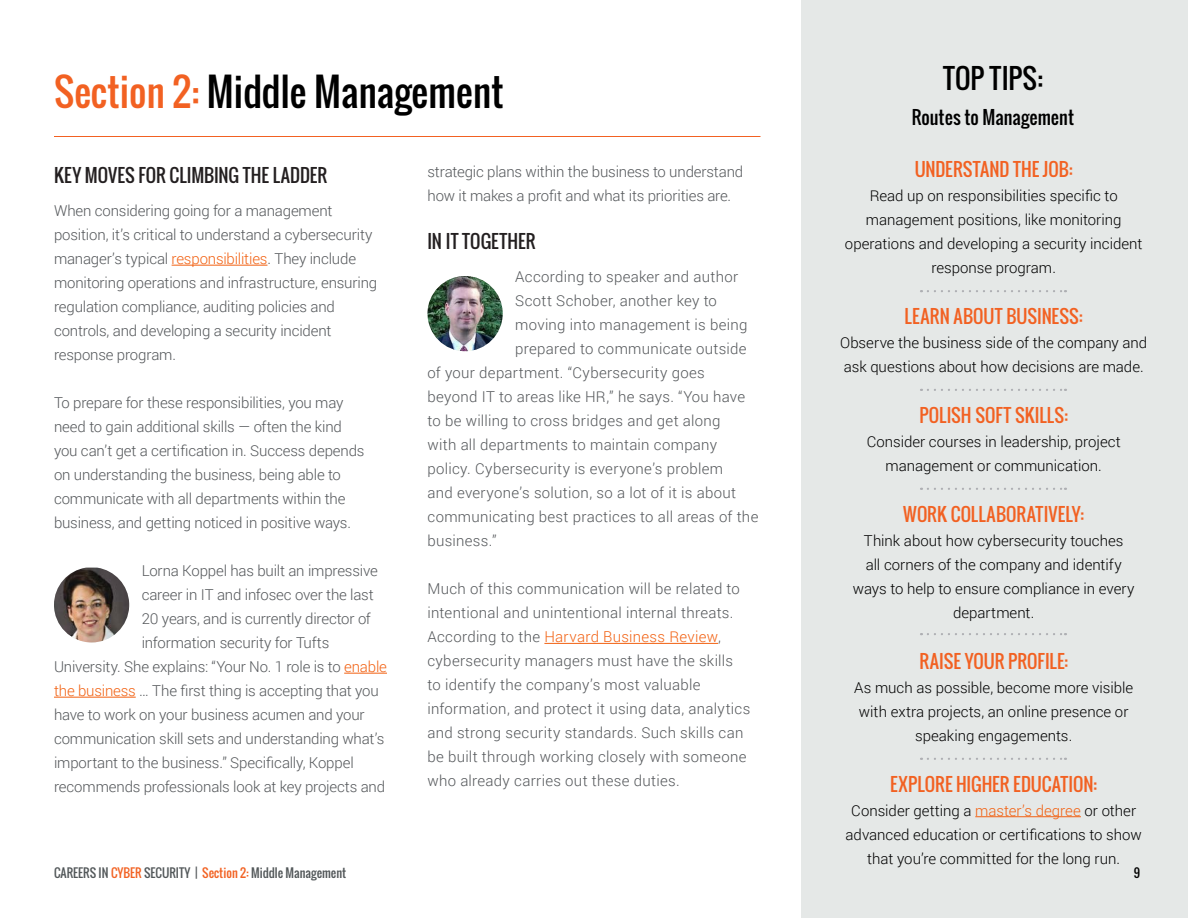
<style>
.page{position:relative;width:1188px;height:918px;background:#fff}
.page>*{position:absolute;margin:0;border:0;box-sizing:border-box;transform-origin:0 0}
.t1{font:37.5px "Oswald";color:#000}
.t2{font:27px "Oswald";letter-spacing:.01em;color:#000}
.t3{font:18px "Oswald";letter-spacing:.005em;color:#f26122}
.t4{font:18px "Oswald";letter-spacing:.005em;color:#231f20}
.t5{font:18px "Oswald";color:#000}
.t6{font:300 15px/24px "Roboto";letter-spacing:-.005em;color:#54575a}
.t7{font:300 15px/24px "Roboto";letter-spacing:.02em;color:#54575a}
.t8{font:300 15px/24px "Roboto";color:#000;text-align:center}
.t9{font:300 15px "Roboto";letter-spacing:.015em;color:#54575a}
.t10{font:300 15px "Roboto";letter-spacing:.025em;color:#54575a}
.t11{font:12px "Oswald";color:#525759}
.t12{font:12px "Oswald";color:#000}
.s1{color:#f26122}
.s2{color:#f26112}
.s3{color:#f26223}
</style>
<div class="page">
<div style="left:801px;top:0;width:387px;height:918px;background:#e5e8e7"></div>
<hr style="left:172px;top:265px;width:95px;height:1px;background:#f26112">
<hr style="left:344px;top:673px;width:43px;height:1px;background:#f26112">
<hr style="left:54px;top:697px;width:82px;height:1px;background:#f26112">
<hr style="left:54px;top:136px;width:706px;height:1px;background:#f26122">
<hr style="left:544px;top:643px;width:174px;height:1px;background:#f26112">
<img style="left:428px;top:276px;width:75px;height:75px;border-radius:38px">
<img style="left:54px;top:568px;width:75px;height:74px">
<hr style="left:975px;top:816px;width:106px;height:1px;background:#f26112">
<svg style="left:928px;top:290px;width:138px;height:2px"></svg>
<svg style="left:928px;top:389px;width:138px;height:2px"></svg>
<svg style="left:928px;top:488px;width:138px;height:2px"></svg>
<svg style="left:928px;top:633px;width:138px;height:2px"></svg>
<svg style="left:928px;top:758px;width:138px;height:2px"></svg>
<h1 class="t1" style="left:54px;top:64px;width:452px"><span class="s1">Section 2:</span> Middle Management</h1>
<p class="t4" style="left:54px;top:162px;width:275px">KEY MOVES FOR CLIMBING THE LADDER</p>
<p class="t6" style="left:54px;top:198px;width:325px">When considering going for a management position, it’s critical to understand a cybersecurity manager’s typical <span class="s2">responsibilities</span>. They include monitoring operations and infrastructure, ensuring regulation compliance, auditing policies and controls, and developing a security incident response program.</p>
<p class="t6" style="left:54px;top:390px;width:312px">To prepare for these responsibilities, you may need to gain additional skills — often the kind you can’t get a certification in. Success depends on understanding the business, being able to communicate with all departments within the business, and getting noticed in positive ways.</p>
<p class="t6" style="left:142px;top:558px;width:238px">Lorna Koppel has built an impressive</p>
<p class="t6" style="left:142px;top:582px;width:233px">career in IT and infosec over the last</p>
<p class="t6" style="left:142px;top:606px;width:231px">20 years, and is currently director of</p>
<p class="t6" style="left:142px;top:630px;width:189px">information security for Tufts</p>
<p class="t6" style="left:54px;top:654px;width:335px">University. She explains: “Your No. 1 role is to <span class="s2">enable</span></p>
<p class="t6" style="left:54px;top:678px;width:326px"><span class="s2">the business</span> … The first thing is accepting that you</p>
<p class="t6" style="left:54px;top:702px;width:312px">have to work on your business acumen and your</p>
<p class="t6" style="left:54px;top:726px;width:332px">communication skill sets and understanding what’s</p>
<p class="t6" style="left:54px;top:750px;width:301px">important to the business.” Specifically, Koppel</p>
<p class="t6" style="left:54px;top:774px;width:333px">recommends professionals look at key projects and</p>
<p class="t11" style="left:54px;top:864px;width:294px">CAREERS IN <span class="s3">CYBER</span> SECURITY | <span class="s3">Section 2:</span> Middle Management</p>
<p class="t6" style="left:428px;top:159px;width:317px">strategic plans within the business to understand how it makes a profit and what its priorities are.</p>
<p class="t4" style="left:428px;top:228px;width:110px">IN IT TOGETHER</p>
<p class="t7" style="left:515px;top:264px;width:225px">According to speaker and author</p>
<p class="t10" style="left:515px;top:291px;width:203px">Scott Schober, another key to</p>
<p class="t9" style="left:515px;top:315px;width:234px">moving into management is being</p>
<p class="t7" style="left:515px;top:336px;width:233px">prepared to communicate outside</p>
<p class="t10" style="left:428px;top:363px;width:279px">of your department. “Cybersecurity goes</p>
<p class="t9" style="left:428px;top:387px;width:319px">beyond IT to areas like HR,” he says. “You have</p>
<p class="t7" style="left:428px;top:408px;width:295px">to be willing to cross bridges and get along</p>
<p class="t7" style="left:428px;top:432px;width:291px">with all departments to maintain company</p>
<p class="t7" style="left:428px;top:456px;width:297px">policy. Cybersecurity is everyone’s problem</p>
<p class="t7" style="left:428px;top:480px;width:310px">and everyone’s solution, so a lot of it is about</p>
<p class="t7" style="left:428px;top:504px;width:332px">communicating best practices to all areas of the</p>
<p class="t7" style="left:428px;top:528px;width:71px">business.”</p>
<p class="t7" style="left:428px;top:576px;width:324px">Much of this communication will be related to intentional and unintentional internal threats.<br>According to the <span class="s2">Harvard Business Review</span>, cybersecurity managers must have the skills<br>to identify the company’s most valuable information, and protect it using data, analytics and strong security standards. Such skills can be built through working closely with someone who already carries out these duties.</p>
<h2 class="t2" style="left:943px;top:58px;width:101px">TOP TIPS:</h2>
<p class="t5" style="left:912px;top:104px;width:164px">Routes to Management</p>
<p class="t3" style="left:915px;top:155px;width:160px">UNDERSTAND THE JOB:</p>
<p class="t8" style="left:845px;top:183px;width:299px">Read up on responsibilities specific to management positions, like monitoring operations and developing a security incident response program.</p>
<p class="t3" style="left:905px;top:302px;width:180px">LEARN ABOUT BUSINESS:</p>
<p class="t8" style="left:840px;top:330px;width:309px;text-align:left">Observe the business side of the company and ask questions about how decisions are made.</p>
<p class="t3" style="left:919px;top:401px;width:150px">POLISH SOFT SKILLS:</p>
<p class="t8" style="left:867px;top:429px;width:255px">Consider courses in leadership, project management or communication.</p>
<p class="t3" style="left:903px;top:500px;width:182px">WORK COLLABORATIVELY:</p>
<p class="t8" style="left:853px;top:528px;width:283px">Think about how cybersecurity touches<br>all corners of the company and identify ways to help to ensure compliance in every department.</p>
<p class="t3" style="left:919px;top:647px;width:150px">RAISE YOUR PROFILE:</p>
<p class="t8" style="left:854px;top:675px;width:280px">As much as possible, become more visible with extra projects, an online presence or speaking engagements.</p>
<p class="t3" style="left:890px;top:770px;width:208px">EXPLORE HIGHER EDUCATION:</p>
<p class="t8" style="left:846px;top:798px;width:298px">Consider getting a <span class="s2">master’s degree</span> or other advanced education or certifications to show that you’re committed for the long run.</p>
<p class="t12" style="left:1134px;top:864px;width:8px">9</p>
</div>
